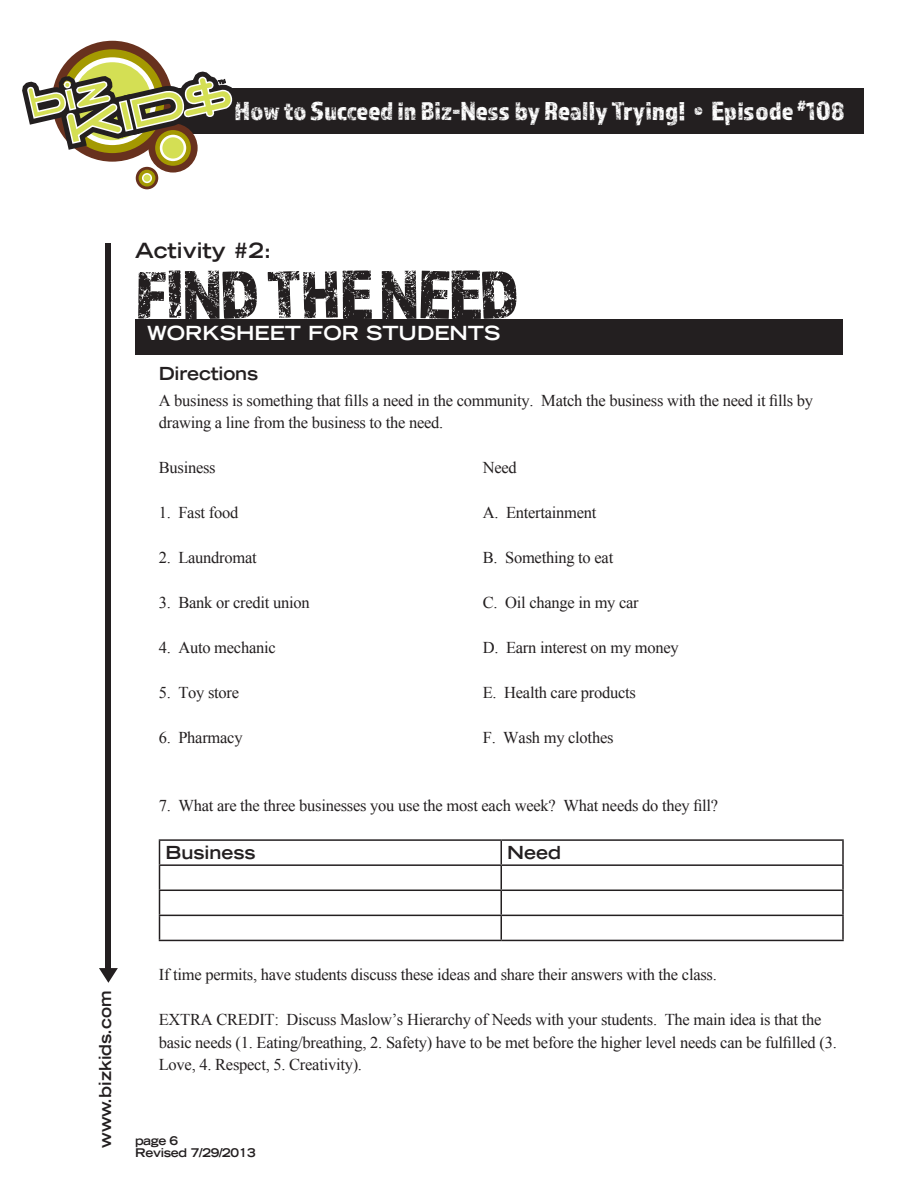
<style>
.page{position:relative;width:918px;height:1188px;background:#fff}
.page>*{position:absolute;margin:0;border:0;box-sizing:border-box;transform-origin:0 0}
.t1{font:70.5px "Almaq Rough";letter-spacing:-.025em;color:#231f20}
.t2{font:27px "Almaq Rough";color:#fff}
.t3{font:700 expanded 21px "Trade Gothic LT Std";color:#231f20}
.t4{font:700 expanded 19.5px "Trade Gothic LT Std";color:#fff}
.SUBHEAD{font:700 expanded 18px "Trade Gothic LT Std";color:#231f20}
.t5{font:16.5px/22.5px "Times New Roman";letter-spacing:-.015em;color:#231f20}
.t6{font:700 expanded 16.5px "Trade Gothic LT Std";color:#231f20}
.t7{font:700 expanded 12px/12px "Trade Gothic LT Std";letter-spacing:-.025em;color:#231f20}
</style>
<div class="page">
<div style="left:99px;top:88px;width:765px;height:45px;background:#231f20"></div>
<div style="left:106px;top:243px;width:5px;height:730px;background:#231f20"></div>
<svg style="left:99px;top:968px;width:19px;height:15px"></svg>
<svg style="left:22px;top:40px;width:215px;height:150px"></svg>
<hr style="left:159px;top:839px;width:342px;height:2px;background:#231f20">
<hr style="left:501px;top:839px;width:343px;height:2px;background:#231f20">
<hr style="left:842px;top:841px;width:2px;height:23px;background:#231f20">
<hr style="left:159px;top:864px;width:342px;height:2px;background:#231f20">
<hr style="left:501px;top:864px;width:343px;height:2px;background:#231f20">
<hr style="left:842px;top:866px;width:2px;height:24px;background:#231f20">
<hr style="left:159px;top:890px;width:342px;height:1px;background:#231f20">
<hr style="left:501px;top:890px;width:343px;height:1px;background:#231f20">
<hr style="left:842px;top:891px;width:2px;height:24px;background:#231f20">
<hr style="left:159px;top:915px;width:342px;height:1px;background:#231f20">
<svg style="left:159px;top:841px;width:1px;height:99px"></svg>
<hr style="left:501px;top:915px;width:343px;height:1px;background:#231f20">
<svg style="left:501px;top:841px;width:1px;height:99px"></svg>
<hr style="left:842px;top:916px;width:2px;height:24px;background:#231f20">
<hr style="left:159px;top:940px;width:342px;height:1px;background:#231f20">
<hr style="left:501px;top:940px;width:343px;height:1px;background:#231f20">
<div style="left:136px;top:320px;width:707px;height:35px;background:#231f20"></div>
<h2 class="t2" style="left:235px;top:95px;width:612px">How to Succeed in Biz-Ness by Really Trying! • Episode <sup>#</sup>108</h2>
<p class="t3" style="left:135px;top:237px;width:138px">Activity #2:</p>
<p class="t1" style="left:135px;top:252px;width:386px">FIND THE NEED</p>
<p class="t4" style="left:147px;top:321px;width:355px">WORKSHEET FOR STUDENTS</p>
<p class="SUBHEAD" style="left:159px;top:362px;width:101px">Directions</p>
<p class="t5" style="left:159px;top:389px;width:656px">A business is something that fills a need in the community. Match the business with the need it fills by drawing a line from the business to the need.</p>
<p class="t5" style="left:159px;top:456px;width:58px">Business</p>
<p class="t5" style="left:483px;top:456px;width:36px">Need</p>
<p class="t5" style="left:159px;top:501px;width:81px">1. Fast food</p>
<p class="t5" style="left:483px;top:501px;width:115px">A. Entertainment</p>
<p class="t5" style="left:159px;top:546px;width:100px">2. Laundromat</p>
<p class="t5" style="left:483px;top:546px;width:132px">B. Something to eat</p>
<p class="t5" style="left:159px;top:591px;width:153px">3. Bank or credit union</p>
<p class="t5" style="left:483px;top:591px;width:158px">C. Oil change in my car</p>
<p class="t5" style="left:159px;top:636px;width:119px">4. Auto mechanic</p>
<p class="t5" style="left:483px;top:636px;width:198px">D. Earn interest on my money</p>
<p class="t5" style="left:159px;top:681px;width:82px">5. Toy store</p>
<p class="t5" style="left:483px;top:681px;width:155px">E. Health care products</p>
<p class="t5" style="left:159px;top:726px;width:85px">6. Pharmacy</p>
<p class="t5" style="left:483px;top:726px;width:132px">F. Wash my clothes</p>
<p class="t5" style="left:159px;top:794px;width:561px">7. What are the three businesses you use the most each week? What needs do they fill?</p>
<p class="SUBHEAD" style="left:166px;top:841px;width:92px">Business</p>
<p class="SUBHEAD" style="left:507px;top:841px;width:55px">Need</p>
<p class="t6" style="left:95px;top:1148px;width:159px;rotate:-90deg">www.bizkids.com</p>
<p class="t5" style="left:159px;top:963px;width:560px">If time permits, have students discuss these ideas and share their answers with the class.</p>
<p class="t5" style="left:159px;top:1008px;width:680px">EXTRA CREDIT: Discuss Maslow’s Hierarchy of Needs with your students. The main idea is that the basic needs (1. Eating/breathing, 2. Safety) have to be met before the higher level needs can be fulfilled (3.<br>Love, 4. Respect, 5. Creativity).</p>
<p class="t7" style="left:135px;top:1135px;width:122px">page 6<br>Revised 7/29/2013</p>
</div>
